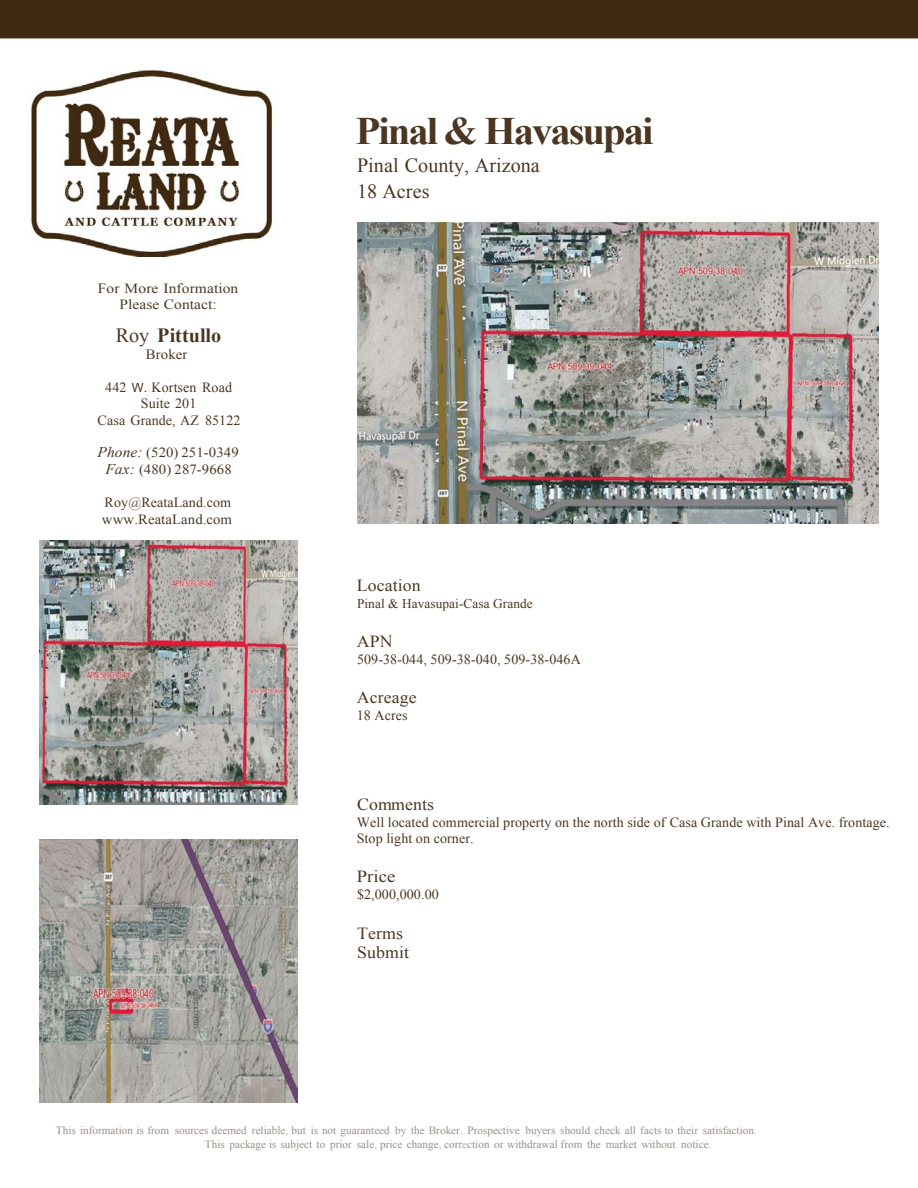
<style>
.page{position:relative;width:918px;height:1188px;background:#fff}
.page>*{position:absolute;margin:0;border:0;box-sizing:border-box;transform-origin:0 0}
.t1{font:700 38.85px "Times New Roman";letter-spacing:-.05em;color:#4b3721;scale:1.05 1}
.t2{font:20.1px/26px "Times New Roman";color:#4b3721}
.t3{font:700 20.1px "Times New Roman";color:#4b3721}
.t4{font:16.95px/19.8px "Times New Roman";letter-spacing:.01em;color:#4b3721;scale:1.05 1}
.t5{font:16.95px "Times New Roman";letter-spacing:.01em;color:#4b3721;scale:1.1 1}
.t6{font:14.1px/16.5px "Times New Roman";letter-spacing:.005em;color:#4b3721}
.t7{font:14.1px/17px "Times New Roman";letter-spacing:.005em;color:#4b3721;text-align:center;scale:1.05 1}
.t8{font:14.1px/16.2px "Times New Roman";letter-spacing:.005em;color:#4b3721;text-align:center;scale:1.1 1}
.t9{font:13.35px "Times New Roman";letter-spacing:.005em;color:#4b3721}
.t10{font:11.1px/14.7px "Times New Roman";letter-spacing:.005em;color:#9a8e82}
.s1{font-weight:400}
.s2{font-family:"Arial";font-size:12.6px}
.s3{font-style:italic;font-size:14.7px}
.s4{color:#695843}
.s5{color:#afa69c}
</style>
<div class="page">
<div style="left:0;top:0;width:918px;height:39px;background:#402a12"></div>
<img style="left:31px;top:69px;width:242px;height:187px">
<img style="left:357px;top:223px;width:521px;height:300px">
<img style="left:39px;top:541px;width:258px;height:263px">
<img style="left:39px;top:839px;width:258px;height:263px">
<p class="t8" style="left:98px;top:280px;width:129px">For More Information<br>Please Contact:</p>
<h2 class="t3" style="left:116px;top:321px;width:107px"><span class="s1">Roy</span> Pittullo</h2>
<p class="t7" style="left:146px;top:346px;width:41px">Broker</p>
<p class="t6" style="left:98px;top:378px;width:144px;text-align:center">442 <span class="s2">W.</span> Kortsen Road<br>Suite 201<br>Casa Grande, AZ 85122</p>
<p class="t7" style="left:97px;top:444px;width:136px"><span class="s3">Phone:</span> (520) 251-0349<br><span class="s3">Fax:</span> (480) 287-9668</p>
<p class="t6" style="left:102px;top:494px;width:132px">Roy<span class="s4">@</span>ReataLand.com www.ReataLand.com</p>
<h1 class="t1" style="left:356px;top:104px;width:285px">Pinal &amp; Havasupai</h1>
<h2 class="t2" style="left:357px;top:152px;width:184px">Pinal County, Arizona<br>18 Acres</h2>
<p class="t4" style="left:357px;top:575px;width:63px">Location</p>
<p class="t9" style="left:357px;top:595px;width:177px">Pinal &amp; Havasupai-Casa Grande</p>
<p class="t4" style="left:357px;top:631px;width:36px">APN</p>
<p class="t6" style="left:357px;top:651px;width:225px">509-38-044, 509-38-040, 509-38-046A</p>
<p class="t4" style="left:357px;top:687px;width:59px">Acreage</p>
<p class="t6" style="left:357px;top:706px;width:52px">18 Acres</p>
<p class="t4" style="left:357px;top:794px;width:75px">Comments</p>
<p class="t6" style="left:357px;top:814px;width:535px">Well located commercial property on the north side of Casa Grande with Pinal Ave. frontage.<br>Stop light on corner.</p>
<p class="t5" style="left:357px;top:865px;width:37px">Price</p>
<p class="t6" style="left:357px;top:886px;width:83px">$2,000,000.00</p>
<p class="t4" style="left:357px;top:923px;width:51px">Terms<br>Submit</p>
<p class="t10" style="left:205px;top:1122px;width:553px;text-indent:-149px">This information is from sources deemed reliable<span class="s5">,</span> but is not guaranteed by the Broker. Prospective buyers should check all facts to their satisfaction.<br>This package is subject to prior sale<span class="s5">,</span> price change<span class="s5">,</span> corr<span class="s5">e</span>ction or withdrawal from the market without notice.</p>
</div>
